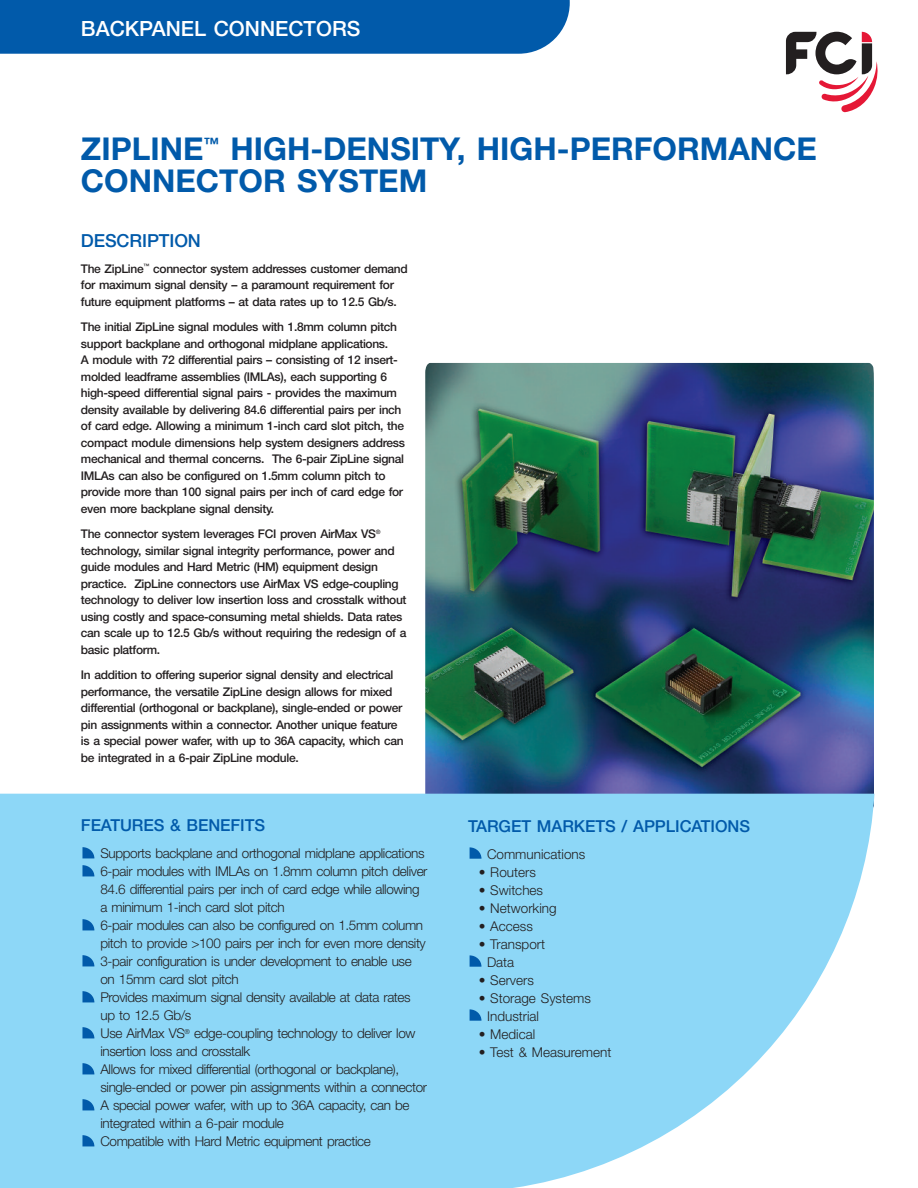
<style>
.page{position:relative;width:918px;height:1188px;background:#fff}
.page>*{position:absolute;margin:0;border:0;box-sizing:border-box;transform-origin:0 0}
.t1{font:700 31.5px/31.5px "Helvetica Neue";color:#015aaa}
.t2{font:500 21px "Helvetica Neue";color:#fff}
.t3{font:500 18px "Helvetica Neue";letter-spacing:-.005em;color:#015aaa}
.t4{font:500 16.5px "Helvetica Neue";letter-spacing:-.005em;color:#015aaa}
.t5{font:300 13.5px/18px "Helvetica Neue";letter-spacing:-.03em;color:#231f20}
.t6{font:300 13.5px/18px "Helvetica Neue";color:#231f20}
.t7{font:500 12px/16.5px "Helvetica Neue";letter-spacing:-.03em;color:#231f20}
</style>
<div class="page">
<div style="left:0;top:0;width:570px;height:54px;background:#015aaa"></div>
<img style="left:425px;top:363px;width:449px;height:431px">
<svg style="left:0;top:794px;width:874px;height:394px;background:#99dbf7"></svg>
<svg style="left:82px;top:1135px;width:12px;height:11px"></svg>
<svg style="left:82px;top:1099px;width:12px;height:11px"></svg>
<svg style="left:82px;top:1063px;width:12px;height:11px"></svg>
<svg style="left:82px;top:1027px;width:12px;height:11px"></svg>
<svg style="left:82px;top:991px;width:12px;height:11px"></svg>
<svg style="left:82px;top:955px;width:12px;height:11px"></svg>
<svg style="left:82px;top:919px;width:12px;height:11px"></svg>
<svg style="left:82px;top:865px;width:12px;height:11px"></svg>
<svg style="left:82px;top:847px;width:12px;height:11px"></svg>
<svg style="left:470px;top:1009px;width:11px;height:12px"></svg>
<svg style="left:470px;top:955px;width:11px;height:12px"></svg>
<svg style="left:470px;top:847px;width:11px;height:12px"></svg>
<svg style="left:786px;top:32px;width:92px;height:80px"></svg>
<h2 class="t2" style="left:81px;top:21px;width:281px">BACKPANEL CONNECTORS</h2>
<h1 class="t1" style="left:81px;top:136px;width:738px">ZIPLINE<sup>™</sup> HIGH-DENSITY, HIGH-PERFORMANCE<br>CONNECTOR SYSTEM</h1>
<h3 class="t3" style="left:81px;top:234px;width:121px">DESCRIPTION</h3>
<p class="t7" style="left:81px;top:261px;width:328px">The ZipLine<sup>™</sup> connector system addresses customer demand for maximum signal density – a paramount requirement for future equipment platforms – at data rates up to 12.5 Gb/s.</p>
<p class="t7" style="left:81px;top:320px;width:325px">The initial ZipLine signal modules with 1.8mm column pitch support backplane and orthogonal midplane applications.<br>A module with 72 differential pairs – consisting of 12 insert&shy;molded leadframe assemblies (IMLAs), each supporting 6 high-speed differential signal pairs - provides the maximum density available by delivering 84.6 differential pairs per inch of card edge. Allowing a minimum 1-inch card slot pitch, the compact module dimensions help system designers address mechanical and thermal concerns. The 6-pair ZipLine signal IMLAs can also be configured on 1.5mm column pitch to provide more than 100 signal pairs per inch of card edge for even more backplane signal density.</p>
<p class="t7" style="left:81px;top:527px;width:327px">The connector system leverages FCI proven AirMax VS<sup>® </sup>technology, similar signal integrity performance, power and guide modules and Hard Metric (HM) equipment design practice. ZipLine connectors use AirMax VS edge-coupling technology to deliver low insertion loss and crosstalk without using costly and space-consuming metal shields. Data rates can scale up to 12.5 Gb/s without requiring the redesign of a basic platform.</p>
<p class="t7" style="left:81px;top:668px;width:324px">In addition to offering superior signal density and electrical performance, the versatile ZipLine design allows for mixed differential (orthogonal or backplane), single-ended or power pin assignments within a connector. Another unique feature is a special power wafer, with up to 36A capacity, which can be integrated in a 6-pair ZipLine module.</p>
<h3 class="t4" style="left:81px;top:820px;width:186px">FEATURES &amp; BENEFITS</h3>
<p class="t5" style="left:100px;top:846px;width:329px">Supports backplane and orthogonal midplane applications 6-pair modules with IMLAs on 1.8mm column pitch deliver 84.6 differential pairs per inch of card edge while allowing a minimum 1-inch card slot pitch<br>6-pair modules can also be configured on 1.5mm column pitch to provide &gt;100 pairs per inch for even more density 3-pair configuration is under development to enable use on 15mm card slot pitch<br>Provides maximum signal density available at data rates up to 12.5 Gb/s<br>Use AirMax VS<sup>®</sup> edge-coupling technology to deliver low insertion loss and crosstalk<br>Allows for mixed differential (orthogonal or backplane), single-ended or power pin assignments within a connector A special power wafer, with up to 36A capacity, can be integrated within a 6-pair module<br>Compatible with Hard Metric equipment practice</p>
<h3 class="t4" style="left:468px;top:820px;width:283px">TARGET MARKETS / APPLICATIONS</h3>
<p class="t6" style="left:487px;top:846px;width:100px">Communications</p>
<p class="t6" style="left:479px;top:864px;width:59px">• Routers</p>
<p class="t6" style="left:479px;top:882px;width:66px">• Switches</p>
<p class="t6" style="left:479px;top:900px;width:79px">• Networking</p>
<p class="t5" style="left:479px;top:918px;width:56px">• Access</p>
<p class="t6" style="left:487px;top:936px;width:60px;text-indent:-8px">• Transport<br>Data</p>
<p class="t6" style="left:479px;top:972px;width:57px">• Servers</p>
<p class="t6" style="left:487px;top:990px;width:105px;text-indent:-8px">• Storage Systems<br>Industrial</p>
<p class="t6" style="left:479px;top:1026px;width:58px">• Medical</p>
<p class="t6" style="left:479px;top:1044px;width:134px">• Test &amp; Measurement</p>
</div>
